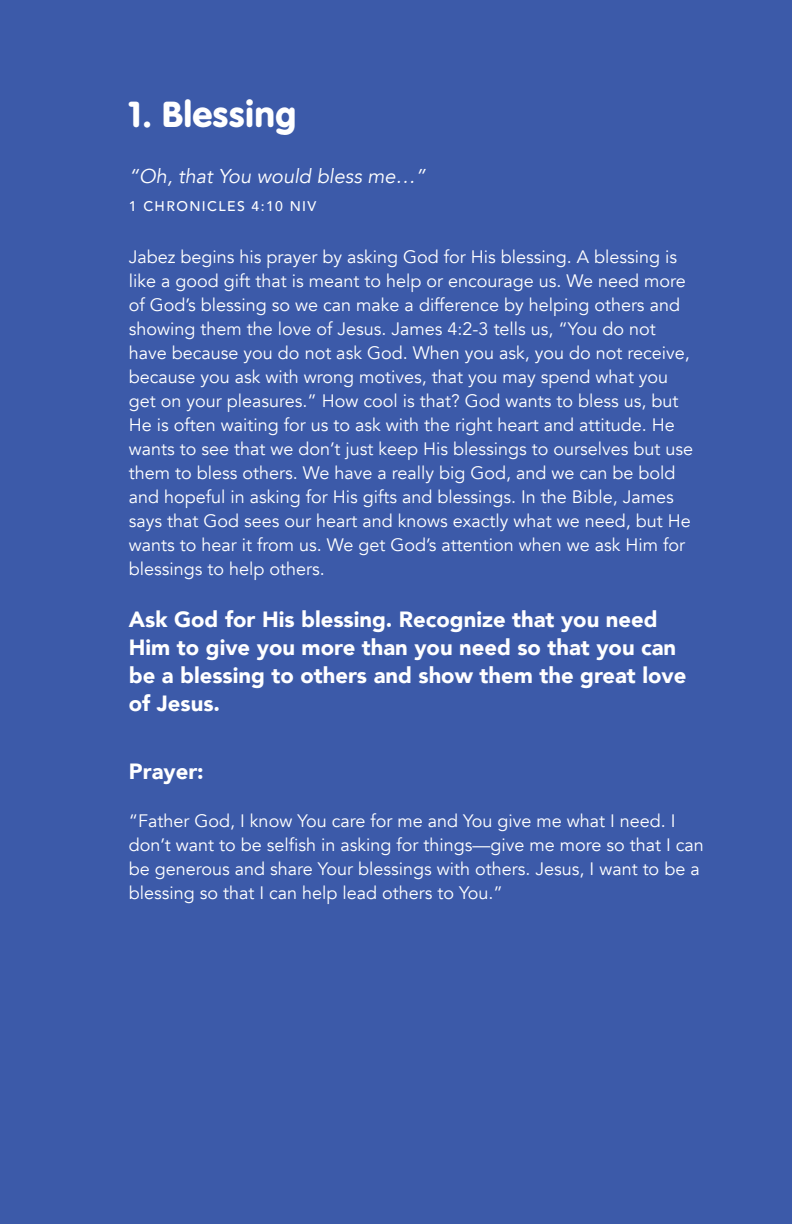
<style>
.page{position:relative;width:792px;height:1224px;background:#3c5aa9}
.page>*{position:absolute;margin:0;border:0;box-sizing:border-box;transform-origin:0 0}
.t1{font:38px "VAG Rundschrift D";color:#fff}
.t2{font:900 22px/28px "Avenir";color:#fff}
.t3{font:italic 20px "Avenir";color:#fff}
.t4{font:18px/24px "Avenir";color:#fff}
.t5{font:500 14px "Avenir";letter-spacing:.1em;color:#fff}
</style>
<div class="page">
<h1 class="t1" style="left:129px;top:92px;width:169px">1. Blessing</h1>
<p class="t3" style="left:129px;top:164px;width:299px">“Oh, that You would bless me…”</p>
<p class="t5" style="left:129px;top:194px;width:189px">1 CHRONICLES 4:10 NIV</p>
<p class="t4" style="left:129px;top:245px;width:566px">Jabez begins his prayer by asking God for His blessing. A blessing is like a good gift that is meant to help or encourage us. We need more of God’s blessing so we can make a difference by helping others and showing them the love of Jesus. James 4:2-3 tells us, “You do not have because you do not ask God. When you ask, you do not receive, because you ask with wrong motives, that you may spend what you get on your pleasures.” How cool is that? God wants to bless us, but He is often waiting for us to ask with the right heart and attitude. He wants to see that we don’t just keep His blessings to ourselves but use them to bless others. We have a really big God, and we can be bold and hopeful in asking for His gifts and blessings. In the Bible, James says that God sees our heart and knows exactly what we need, but He wants to hear it from us. We get God’s attention when we ask Him for blessings to help others.</p>
<p class="t2" style="left:129px;top:605px;width:559px">Ask God for His blessing. Recognize that you need Him to give you more than you need so that you can be a blessing to others and show them the great love of Jesus.</p>
<p class="t2" style="left:129px;top:757px;width:76px">Prayer:</p>
<p class="t4" style="left:129px;top:809px;width:577px">“Father God, I know You care for me and You give me what I need. I don’t want to be selfish in asking for things—give me more so that I can be generous and share Your blessings with others. Jesus, I want to be a blessing so that I can help lead others to You.”</p>
</div>
